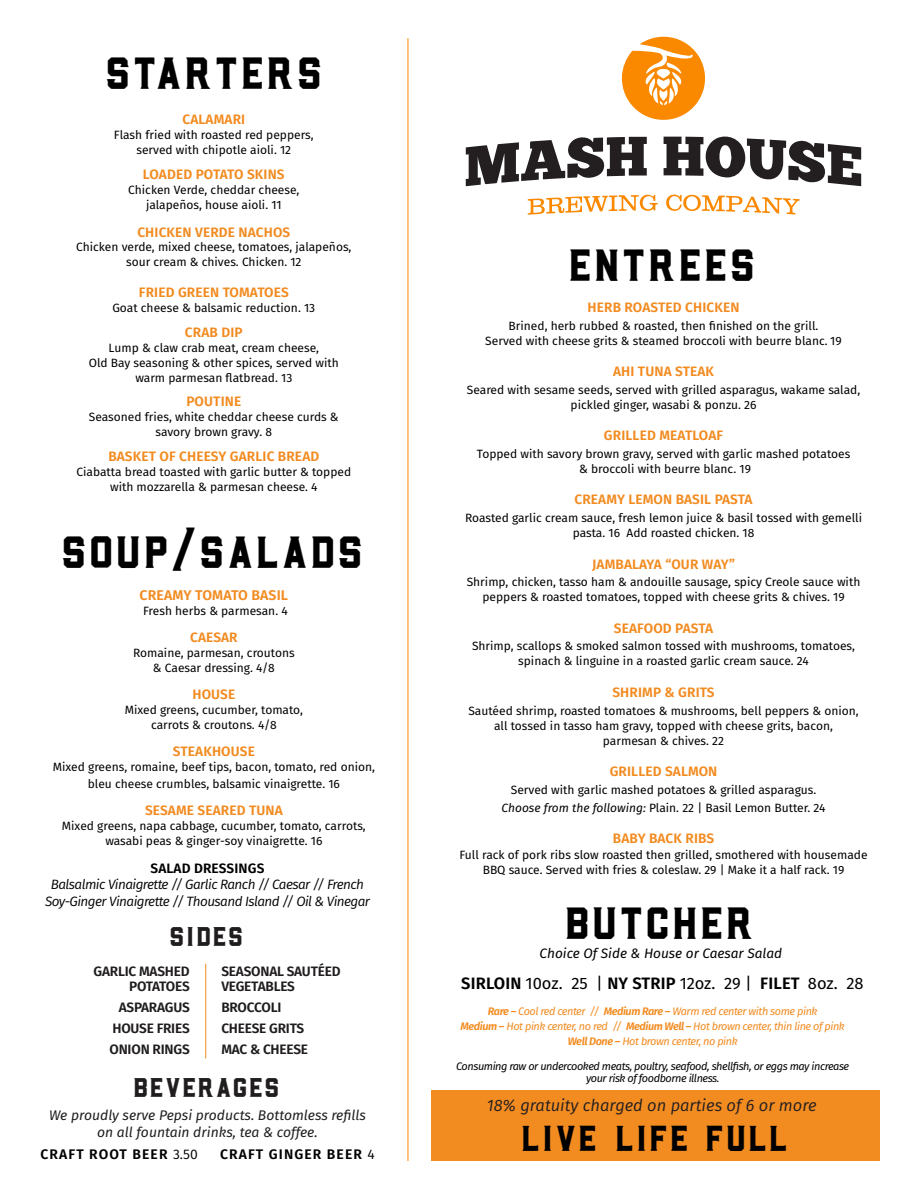
<style>
.page{position:relative;width:918px;height:1188px;background:#fff}
.page>*{position:absolute;margin:0;border:0;box-sizing:border-box;transform-origin:0 0}
.t1{font:45px "Barley";letter-spacing:.07em;color:#000001}
.t2{font:36px "Barley";letter-spacing:.07em;color:#000001}
.t3{font:27px "Barley";letter-spacing:.07em;color:#201d1e}
.t4{font:16.5px "Fira Sans";color:#000001}
.t5{font:italic 16.5px "Fira Sans";color:#231f20}
.t6{font:600 14.1px "Fira Sans";letter-spacing:.01em;color:#f28b20}
.t7{font:italic 13.95px "Fira Sans";color:#201d1e}
.t8{font:600 13.95px "Fira Sans";letter-spacing:.08em;color:#000001}
.t9{font:600 13.65px "Fira Sans";letter-spacing:.01em;color:#f28b20}
.t10{font:600 13.65px/15px "Fira Sans";letter-spacing:-.015em;color:#201d1e}
.t11{font:italic 13.65px "Fira Sans";color:#000001}
.t12{font:600 13.65px "Fira Sans";letter-spacing:.01em;color:#000001}
.t13{font:italic 13.5px "Fira Sans";letter-spacing:-.04em;color:#000001}
.t14{font:12px/15px "Fira Sans";color:#000001;text-align:center}
.t15{font:italic 10.95px/15px "Fira Sans";letter-spacing:-.04em;color:#f28b20;text-align:center}
.t16{font:italic 10.95px/12px "Fira Sans";letter-spacing:-.04em;color:#000001;text-align:center}
.s1{font-weight:400}
.s2{font-style:italic}
.s3{font-weight:600}
</style>
<div class="page">
<div style="left:431px;top:1090px;width:449px;height:71px;background:#f28b20"></div>
<hr style="left:205px;top:964px;width:1px;height:94px;background:#f28b20">
<hr style="left:408px;top:38px;width:1px;height:1123px;background:#fa8900">
<svg style="left:622px;top:37px;width:83px;height:83px"></svg>
<svg style="left:466px;top:137px;width:181px;height:49px"></svg>
<svg style="left:664px;top:136px;width:197px;height:50px"></svg>
<svg style="left:666px;top:195px;width:134px;height:19px"></svg>
<svg style="left:528px;top:195px;width:130px;height:20px"></svg>
<p class="t1" style="left:107px;top:42px;width:218px">STARTERS</p>
<p class="t9" style="left:182px;top:108px;width:64px">CALAMARI</p>
<p class="t14" style="left:114px;top:127px;width:201px">Flash fried with roasted red peppers,</p>
<p class="t14" style="left:136px;top:142px;width:156px">served with chipotle aioli. 12</p>
<p class="t9" style="left:143px;top:163px;width:143px">LOADED POTATO SKINS</p>
<p class="t14" style="left:128px;top:182px;width:173px">Chicken Verde, cheddar cheese,</p>
<p class="t14" style="left:146px;top:197px;width:137px">jalapeños, house aioli. 11</p>
<p class="t9" style="left:137px;top:221px;width:154px">CHICKEN VERDE NACHOS</p>
<p class="t14" style="left:76px;top:239px;width:277px">Chicken verde, mixed cheese, tomatoes, jalapeños,</p>
<p class="t14" style="left:126px;top:254px;width:177px">sour cream &amp; chives. Chicken. 12</p>
<p class="t9" style="left:139px;top:281px;width:151px">FRIED GREEN TOMATOES</p>
<p class="t14" style="left:112px;top:300px;width:204px">Goat cheese &amp; balsamic reduction. 13</p>
<p class="t9" style="left:185px;top:321px;width:59px">CRAB DIP</p>
<p class="t14" style="left:109px;top:340px;width:212px">Lump &amp; claw crab meat, cream cheese,</p>
<p class="t14" style="left:89px;top:355px;width:252px">Old Bay seasoning &amp; other spices, served with</p>
<p class="t14" style="left:135px;top:370px;width:158px">warm parmesan flatbread. 13</p>
<p class="t9" style="left:186px;top:390px;width:56px">POUTINE</p>
<p class="t14" style="left:89px;top:409px;width:251px">Seasoned fries, white cheddar cheese curds &amp; savory brown gravy. 8</p>
<p class="t9" style="left:108px;top:445px;width:213px">BASKET OF CHEESY GARLIC BREAD</p>
<p class="t14" style="left:76px;top:464px;width:276px">Ciabatta bread toasted with garlic butter &amp; topped</p>
<p class="t14" style="left:110px;top:479px;width:209px">with mozzarella &amp; parmesan cheese. 4</p>
<p class="t1" style="left:63px;top:521px;width:303px">SOUP/SALADS</p>
<p class="t6" style="left:140px;top:583px;width:150px">CREAMY TOMATO BASIL</p>
<p class="t14" style="left:143px;top:603px;width:146px">Fresh herbs &amp; parmesan. 4</p>
<p class="t9" style="left:190px;top:626px;width:49px">CAESAR</p>
<p class="t14" style="left:133px;top:645px;width:163px">Romaine, parmesan, croutons</p>
<p class="t14" style="left:153px;top:660px;width:123px">&amp; Caesar dressing. 4/8</p>
<p class="t9" style="left:192px;top:683px;width:44px">HOUSE</p>
<p class="t14" style="left:125px;top:702px;width:180px">Mixed greens, cucumber, tomato,</p>
<p class="t14" style="left:151px;top:717px;width:127px">carrots &amp; croutons. 4/8</p>
<p class="t9" style="left:173px;top:740px;width:83px">STEAKHOUSE</p>
<p class="t14" style="left:53px;top:759px;width:324px">Mixed greens, romaine, beef tips, bacon, tomato, red onion,</p>
<p class="t14" style="left:88px;top:776px;width:254px">bleu cheese crumbles, balsamic vinaigrette. 16</p>
<p class="t9" style="left:145px;top:799px;width:139px">SESAME SEARED TUNA</p>
<p class="t14" style="left:62px;top:818px;width:305px">Mixed greens, napa cabbage, cucumber, tomato, carrots,</p>
<p class="t14" style="left:105px;top:833px;width:219px">wasabi peas &amp; ginger-soy vinaigrette. 16</p>
<p class="t12" style="left:151px;top:857px;width:115px">SALAD DRESSINGS</p>
<p class="t13" style="left:51px;top:874px;width:315px">Balsalmic Vinaigrette // Garlic Ranch // Caesar // French</p>
<p class="t13" style="left:45px;top:891px;width:327px">Soy-Ginger Vinaigrette // Thousand Island // Oil &amp; Vinegar</p>
<p class="t3" style="left:170px;top:918px;width:75px">SIDES</p>
<p class="t10" style="left:93px;top:963px;width:98px;text-align:right">GARLIC MASHED<br>POTATOES</p>
<p class="t10" style="left:119px;top:999px;width:72px">ASPARAGUS</p>
<p class="t10" style="left:112px;top:1020px;width:79px">HOUSE FRIES</p>
<p class="t10" style="left:109px;top:1041px;width:82px">ONION RINGS</p>
<p class="t10" style="left:221px;top:963px;width:121px">SEASONAL SAUTÉED<br>VEGETABLES</p>
<p class="t10" style="left:221px;top:999px;width:62px">BROCCOLI</p>
<p class="t10" style="left:221px;top:1020px;width:84px">CHEESE GRITS</p>
<p class="t10" style="left:221px;top:1041px;width:88px">MAC &amp; CHEESE</p>
<p class="t3" style="left:135px;top:1069px;width:147px">BEVERAGES</p>
<p class="t7" style="left:49px;top:1105px;width:319px">We proudly serve Pepsi products. Bottomless refills</p>
<p class="t7" style="left:97px;top:1121px;width:222px">on all fountain drinks, tea &amp; coffee.</p>
<p class="t8" style="left:41px;top:1143px;width:159px">CRAFT ROOT BEER <span class="s1">3.50</span></p>
<p class="t8" style="left:220px;top:1143px;width:156px">CRAFT GINGER BEER <span class="s1">4</span></p>
<p class="t1" style="left:570px;top:234px;width:188px">ENTREES</p>
<p class="t9" style="left:588px;top:296px;width:153px">HERB ROASTED CHICKEN</p>
<p class="t14" style="left:485px;top:318px;width:358px">Brined, herb rubbed &amp; roasted, then finished on the grill.<br>Served with cheese grits &amp; steamed broccoli with beurre blanc. 19</p>
<p class="t9" style="left:613px;top:360px;width:103px">AHI TUNA STEAK</p>
<p class="t14" style="left:467px;top:382px;width:395px">Seared with sesame seeds, served with grilled asparagus, wakame salad,</p>
<p class="t14" style="left:571px;top:397px;width:187px">pickled ginger, wasabi &amp; ponzu. 26</p>
<p class="t9" style="left:604px;top:424px;width:121px">GRILLED MEATLOAF</p>
<p class="t14" style="left:477px;top:446px;width:375px">Topped with savory brown gravy, served with garlic mashed potatoes</p>
<p class="t14" style="left:579px;top:461px;width:173px">&amp; broccoli with beurre blanc. 19</p>
<p class="t9" style="left:575px;top:489px;width:180px">CREAMY LEMON BASIL PASTA</p>
<p class="t14" style="left:465px;top:510px;width:399px">Roasted garlic cream sauce, fresh lemon juice &amp; basil tossed with gemelli pasta. 16 Add roasted chicken. 18</p>
<p class="t9" style="left:592px;top:553px;width:144px">JAMBALAYA “OUR WAY”</p>
<p class="t14" style="left:467px;top:574px;width:395px">Shrimp, chicken, tasso ham &amp; andouille sausage, spicy Creole sauce with peppers &amp; roasted tomatoes, topped with cheese grits &amp; chives. 19</p>
<p class="t9" style="left:614px;top:617px;width:101px">SEAFOOD PASTA</p>
<p class="t14" style="left:472px;top:638px;width:385px">Shrimp, scallops &amp; smoked salmon tossed with mushrooms, tomatoes, spinach &amp; linguine in a roasted garlic cream sauce. 24</p>
<p class="t9" style="left:612px;top:681px;width:104px">SHRIMP &amp; GRITS</p>
<p class="t14" style="left:468px;top:703px;width:392px">Sautéed shrimp, roasted tomatoes &amp; mushrooms, bell peppers &amp; onion,</p>
<p class="t14" style="left:494px;top:718px;width:340px">all tossed in tasso ham gravy, topped with cheese grits, bacon,</p>
<p class="t14" style="left:603px;top:733px;width:123px">parmesan &amp; chives. 22</p>
<p class="t9" style="left:610px;top:760px;width:109px">GRILLED SALMON</p>
<p class="t14" style="left:502px;top:780px;width:326px;line-height:18px">Served with garlic mashed potatoes &amp; grilled asparagus.<br><span class="s2">Choose from the following:</span> Plain. 22 | Basil Lemon Butter. 24</p>
<p class="t9" style="left:613px;top:827px;width:103px">BABY BACK RIBS</p>
<p class="t14" style="left:460px;top:847px;width:410px">Full rack of pork ribs slow roasted then grilled, smothered with housemade<br>BBQ sauce. Served with fries &amp; coleslaw. 29 | Make it a half rack. 19</p>
<p class="t1" style="left:567px;top:892px;width:190px">BUTCHER</p>
<p class="t11" style="left:540px;top:943px;width:244px">Choice Of Side &amp; House or Caesar Salad</p>
<p class="t4" style="left:461px;top:971px;width:404px"><span class="s3">SIRLOIN</span> 10oz. 25 | <span class="s3">NY STRIP</span> 12oz. 29 | <span class="s3">FILET</span> 8oz. 28</p>
<p class="t15" style="left:461px;top:1004px;width:386px"><span class="s3">Rare –</span> Cool red center // <span class="s3">Medium Rare –</span> Warm red center with some pink<br><span class="s3">Medium –</span> Hot pink center, no red // <span class="s3">Medium Well –</span> Hot brown center, thin line of pink<br><span class="s3">Well Done –</span> Hot brown center, no pink</p>
<p class="t16" style="left:456px;top:1060px;width:395px">Consuming raw or undercooked meats, poultry, seafood, shellfish, or eggs may increase your risk of foodborne illness.</p>
<p class="t5" style="left:487px;top:1093px;width:332px">18% gratuity charged on parties of 6 or more</p>
<p class="t2" style="left:523px;top:1113px;width:267px">LIVE LIFE FULL</p>
</div>
